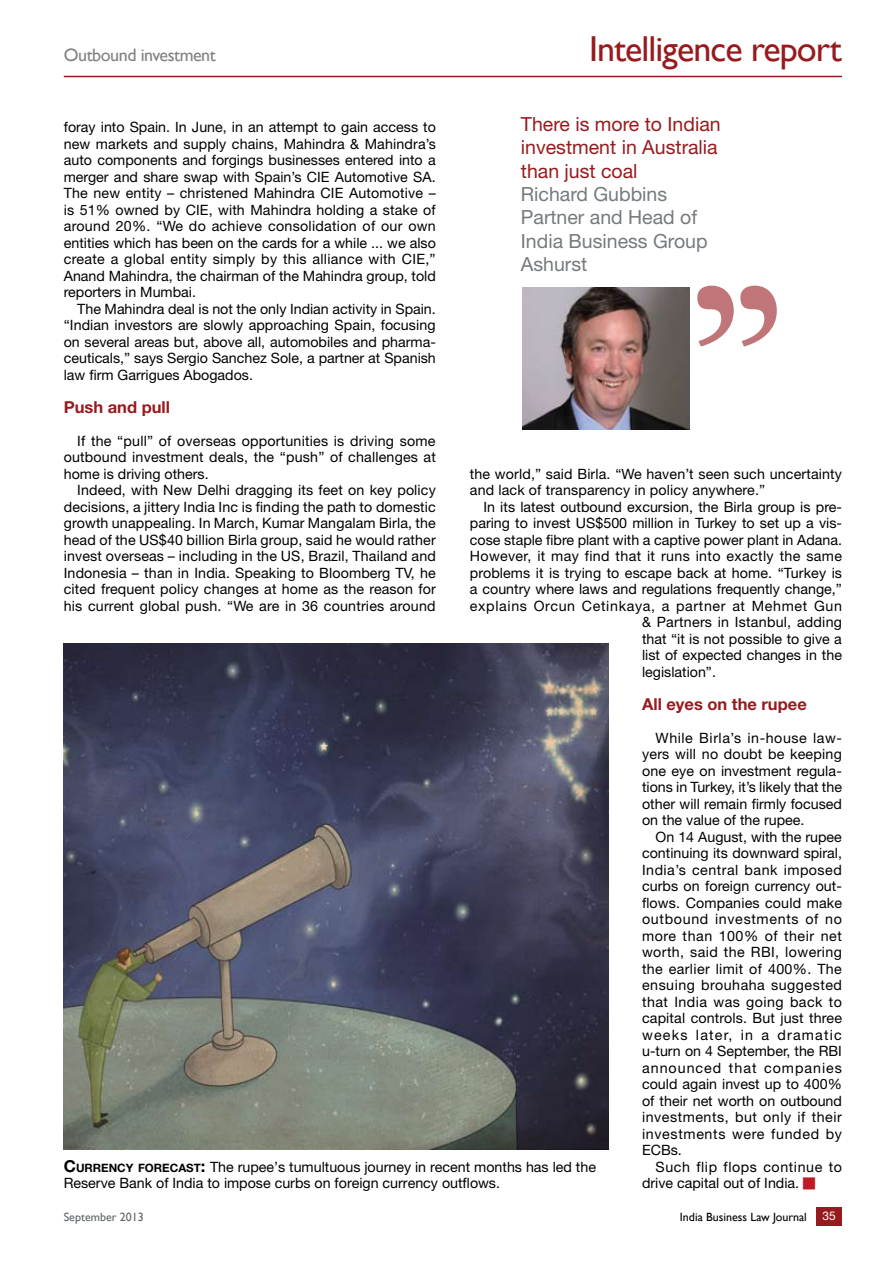
<style>
.page{position:relative;width:893px;height:1263px;background:#fff}
.page>*{position:absolute;margin:0;border:0;box-sizing:border-box;transform-origin:0 0}
.t1{font:36px "Gill Sans";letter-spacing:-.025em;color:#971b1e}
.t2{font:19.5px/23.4px "Helvetica Neue";color:#767a7d}
.t3{font:18px "Gill Sans";letter-spacing:-.025em;color:#808285}
.t4{font:700 16.5px "Helvetica Neue";color:#971b1e}
.t5{font:14.25px/16.5px "Helvetica Neue";letter-spacing:.01em;color:#000}
.t6{font:14.25px "Helvetica Neue";letter-spacing:.035em;color:#000}
.t7{font:14.25px "Helvetica Neue";letter-spacing:.04em;color:#000}
.t8{font:14.25px "Helvetica Neue";letter-spacing:.045em;color:#000}
.t9{font:14.25px "Helvetica Neue";letter-spacing:.03em;color:#000}
.t10{font:14.25px "Helvetica Neue";letter-spacing:.05em;color:#000}
.t11{font:14.25px "Helvetica Neue";letter-spacing:.085em;color:#000}
.t12{font:14.25px "Helvetica Neue";letter-spacing:.07em;color:#000}
.t13{font:12px "Gill Sans";color:#000}
.t14{font:12px "Gill Sans";color:#5f6466}
.t15{font:12px "Helvetica Neue";color:#fff}
.s1{color:#971b1e}
.s2{font-weight:700;font-size:16.5px}
.s3{font-weight:700;font-size:11.55px}
</style>
<div class="page">
<hr style="left:64px;top:76px;width:778px;height:1px;background:#971b1e">
<div style="left:817px;top:1207px;width:25px;height:18px;background:#971b1e"></div>
<svg style="left:697px;top:286px;width:80px;height:61px"></svg>
<img style="left:522px;top:288px;width:168px;height:141px">
<img style="left:64px;top:644px;width:544px;height:506px">
<p class="t3" style="left:64px;top:45px;width:154px">Outbound investment</p>
<p class="t1" style="left:589px;top:28px;width:254px">Intelligence report</p>
<p class="t2" style="left:521px;top:112px;width:201px"><span class="s1">There is more to Indian investment in Australia than just coal<br></span>Richard Gubbins<br>Partner and Head of<br>India Business Group<br>Ashurst</p>
<p class="t5" style="left:64px;top:118px;width:374px">foray into Spain. In June, in an attempt to gain access to</p>
<p class="t5" style="left:64px;top:135px;width:374px">new markets and supply chains, Mahindra &amp; Mahindra’s</p>
<p class="t5" style="left:64px;top:151px;width:373px">auto components and forgings businesses entered into a</p>
<p class="t5" style="left:64px;top:168px;width:373px">merger and share swap with Spain’s CIE Automotive SA.</p>
<p class="t5" style="left:64px;top:184px;width:374px">The new entity – christened Mahindra CIE Automotive –</p>
<p class="t5" style="left:64px;top:201px;width:373px">is 51% owned by CIE, with Mahindra holding a stake of</p>
<p class="t5" style="left:64px;top:218px;width:374px">around 20%. “We do achieve consolidation of our own</p>
<p class="t5" style="left:64px;top:234px;width:374px">entities which has been on the cards for a while ... we also</p>
<p class="t5" style="left:64px;top:251px;width:373px">create a global entity simply by this alliance with CIE,”</p>
<p class="t5" style="left:64px;top:267px;width:374px">Anand Mahindra, the chairman of the Mahindra group, told</p>
<p class="t5" style="left:64px;top:284px;width:134px">reporters in Mumbai.</p>
<p class="t5" style="left:77px;top:300px;width:360px">The Mahindra deal is not the only Indian activity in Spain.</p>
<p class="t5" style="left:64px;top:317px;width:373px">“Indian investors are slowly approaching Spain, focusing</p>
<p class="t5" style="left:64px;top:333px;width:374px">on several areas but, above all, automobiles and pharma-</p>
<p class="t5" style="left:64px;top:350px;width:374px">ceuticals,” says Sergio Sanchez Sole, a partner at Spanish</p>
<p class="t5" style="left:64px;top:366px;width:191px">law firm Garrigues Abogados.</p>
<p class="t4" style="left:64px;top:396px;width:108px">Push and pull</p>
<p class="t5" style="left:77px;top:432px;width:360px">If the “pull” of overseas opportunities is driving some</p>
<p class="t5" style="left:64px;top:448px;width:374px">outbound investment deals, the “push” of challenges at</p>
<p class="t5" style="left:64px;top:465px;width:146px">home is driving others.</p>
<p class="t5" style="left:77px;top:481px;width:360px">Indeed, with New Delhi dragging its feet on key policy</p>
<p class="t5" style="left:64px;top:498px;width:374px">decisions, a jittery India Inc is finding the path to domestic</p>
<p class="t5" style="left:64px;top:514px;width:374px">growth unappealing. In March, Kumar Mangalam Birla, the</p>
<p class="t5" style="left:64px;top:531px;width:374px">head of the US$40 billion Birla group, said he would rather</p>
<p class="t5" style="left:64px;top:548px;width:374px">invest overseas – including in the US, Brazil, Thailand and</p>
<p class="t5" style="left:64px;top:564px;width:374px">Indonesia – than in India. Speaking to Bloomberg TV, he</p>
<p class="t5" style="left:64px;top:581px;width:374px">cited frequent policy changes at home as the reason for</p>
<p class="t5" style="left:64px;top:597px;width:373px">his current global push. “We are in 36 countries around</p>
<p class="t5" style="left:470px;top:465px;width:373px">the world,” said Birla. “We haven’t seen such uncertainty</p>
<p class="t5" style="left:470px;top:482px;width:297px">and lack of transparency in policy anywhere.”</p>
<p class="t5" style="left:483px;top:498px;width:360px">In its latest outbound excursion, the Birla group is pre-</p>
<p class="t5" style="left:470px;top:515px;width:374px">paring to invest US$500 million in Turkey to set up a vis-</p>
<p class="t5" style="left:470px;top:531px;width:374px">cose staple fibre plant with a captive power plant in Adana.</p>
<p class="t5" style="left:470px;top:548px;width:374px">However, it may find that it runs into exactly the same</p>
<p class="t5" style="left:470px;top:564px;width:374px">problems it is trying to escape back at home. “Turkey is</p>
<p class="t5" style="left:470px;top:581px;width:374px">a country where laws and regulations frequently change,”</p>
<p class="t8" style="left:470px;top:597px;width:374px">explains Orcun Cetinkaya, a partner at Mehmet Gun</p>
<p class="t5" style="left:642px;top:614px;width:201px">&amp; Partners in Istanbul, adding</p>
<p class="t5" style="left:642px;top:630px;width:201px">that “it is not possible to give a</p>
<p class="t5" style="left:642px;top:647px;width:201px">list of expected changes in the</p>
<p class="t5" style="left:642px;top:663px;width:75px">legislation”.</p>
<p class="t4" style="left:642px;top:693px;width:166px">All eyes on the rupee</p>
<p class="t7" style="left:656px;top:729px;width:188px">While Birla’s in-house law-</p>
<p class="t5" style="left:642px;top:745px;width:201px">yers will no doubt be keeping</p>
<p class="t5" style="left:642px;top:762px;width:201px">one eye on investment regula-</p>
<p class="t5" style="left:642px;top:778px;width:201px">tions in Turkey, it’s likely that the</p>
<p class="t5" style="left:642px;top:795px;width:201px">other will remain firmly focused</p>
<p class="t5" style="left:642px;top:811px;width:164px">on the value of the rupee.</p>
<p class="t5" style="left:656px;top:828px;width:188px">On 14 August, with the rupee</p>
<p class="t5" style="left:642px;top:845px;width:201px">continuing its downward spiral,</p>
<p class="t6" style="left:642px;top:861px;width:201px">India’s central bank imposed</p>
<p class="t5" style="left:642px;top:878px;width:201px">curbs on foreign currency out-</p>
<p class="t5" style="left:642px;top:894px;width:201px">flows. Companies could make</p>
<p class="t10" style="left:642px;top:910px;width:201px">outbound investments of no</p>
<p class="t7" style="left:642px;top:927px;width:201px">more than 100% of their net</p>
<p class="t9" style="left:642px;top:943px;width:201px">worth, said the RBI, lowering</p>
<p class="t5" style="left:642px;top:960px;width:201px">the earlier limit of 400%. The</p>
<p class="t6" style="left:642px;top:976px;width:201px">ensuing brouhaha suggested</p>
<p class="t6" style="left:642px;top:993px;width:201px">that India was going back to</p>
<p class="t5" style="left:642px;top:1010px;width:201px">capital controls. But just three</p>
<p class="t11" style="left:642px;top:1026px;width:201px">weeks later, in a dramatic</p>
<p class="t5" style="left:642px;top:1043px;width:201px">u-turn on 4 September, the RBI</p>
<p class="t12" style="left:642px;top:1059px;width:201px">announced that companies</p>
<p class="t5" style="left:642px;top:1076px;width:201px">could again invest up to 400%</p>
<p class="t5" style="left:642px;top:1092px;width:201px">of their net worth on outbound</p>
<p class="t6" style="left:642px;top:1108px;width:201px">investments, but only if their</p>
<p class="t8" style="left:642px;top:1125px;width:201px">investments were funded by</p>
<p class="t5" style="left:642px;top:1142px;width:41px">ECBs.</p>
<p class="t7" style="left:656px;top:1158px;width:188px">Such flip flops continue to</p>
<p class="t5" style="left:642px;top:1175px;width:159px">drive capital out of India.</p>
<p class="t5" style="left:64px;top:1158px;width:534px"><span class="s2">C</span><span class="s3">URRENCY FORECAST</span><span class="s2">:</span> The rupee’s tumultuous journey in recent months has led the<br>Reserve Bank of India to impose curbs on foreign currency outflows.</p>
<p class="t14" style="left:64px;top:1210px;width:82px">September 2013</p>
<p class="t13" style="left:680px;top:1210px;width:128px">India Business Law Journal</p>
<p class="t15" style="left:823px;top:1208px;width:15px">35</p>
</div>
